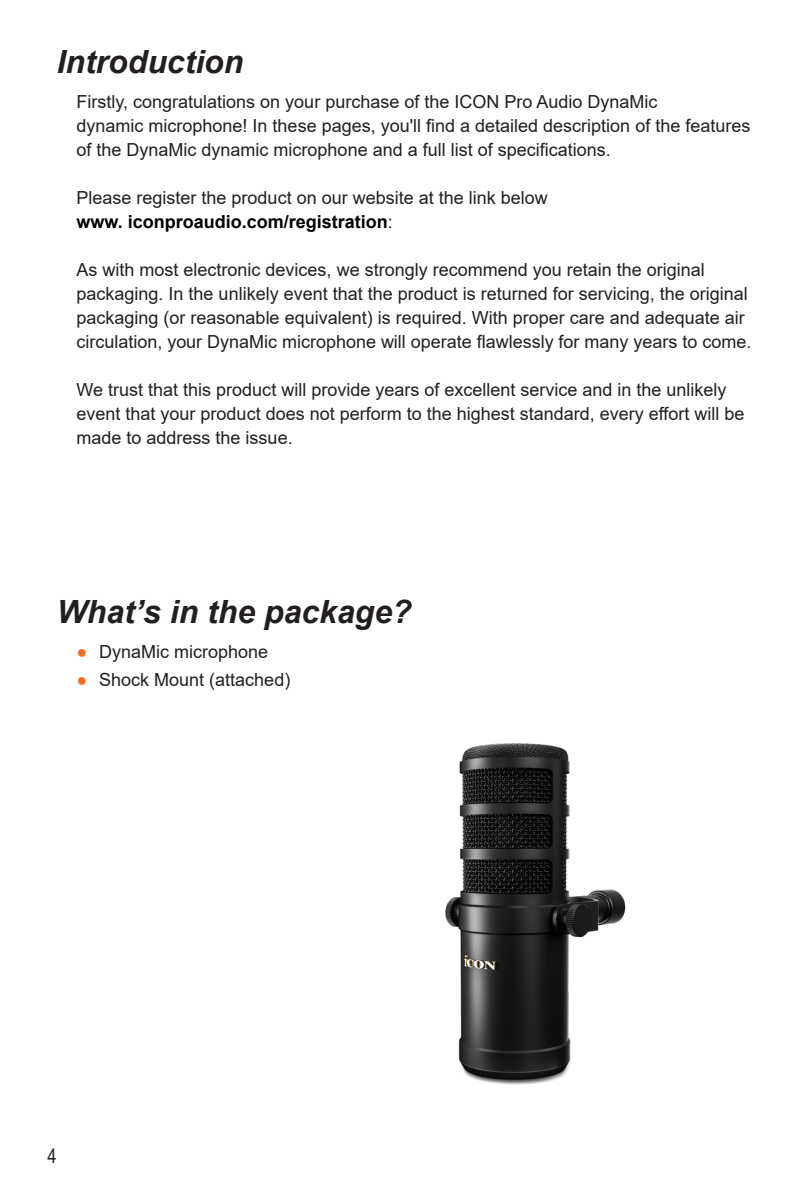
<style>
.page{position:relative;width:808px;height:1191px;background:#fff}
.page>*{position:absolute;margin:0;border:0;box-sizing:border-box;transform-origin:0 0}
.t1{font:italic 700 32px "Arial";color:#231f20}
.t2{font:20px "Arial Narrow";color:#231f20}
.Text{font:18px/24px "Arial";color:#231f20}
.s1{font-weight:700;color:#000}
.s2{color:#f36e21}
</style>
<div class="page">
<img style="left:445px;top:743px;width:181px;height:342px">
<p class="t1" style="left:57px;top:40px;width:188px">Introduction</p>
<p class="Text" style="left:77px;top:89px;width:582px">Firstly, congratulations on your purchase of the ICON Pro Audio DynaMic</p>
<p class="Text" style="left:77px;top:113px;width:675px">dynamic microphone! In these pages, you'll find a detailed description of the features of the DynaMic dynamic microphone and a full list of specifications.</p>
<p class="Text" style="left:77px;top:185px;width:473px">Please register the product on our website at the link below <span class="s1">www. iconproaudio.com/registration</span>:</p>
<p class="Text" style="left:77px;top:257px;width:676px">As with most electronic devices, we strongly recommend you retain the original packaging. In the unlikely event that the product is returned for servicing, the original packaging (or reasonable equivalent) is required. With proper care and adequate air circulation, your DynaMic microphone will operate flawlessly for many years to come.</p>
<p class="Text" style="left:77px;top:377px;width:669px">We trust that this product will provide years of excellent service and in the unlikely event that your product does not perform to the highest standard, every effort will be made to address the issue.</p>
<p class="t1" style="left:57px;top:590px;width:357px">What’s in the package?</p>
<p class="Text" style="left:77px;top:639px;width:193px"><span class="s2">●</span> DynaMic microphone</p>
<p class="Text" style="left:77px;top:667px;width:215px"><span class="s2">●</span> Shock Mount (attached)</p>
<p class="t2" style="left:48px;top:1141px;width:11px">4</p>
</div>
